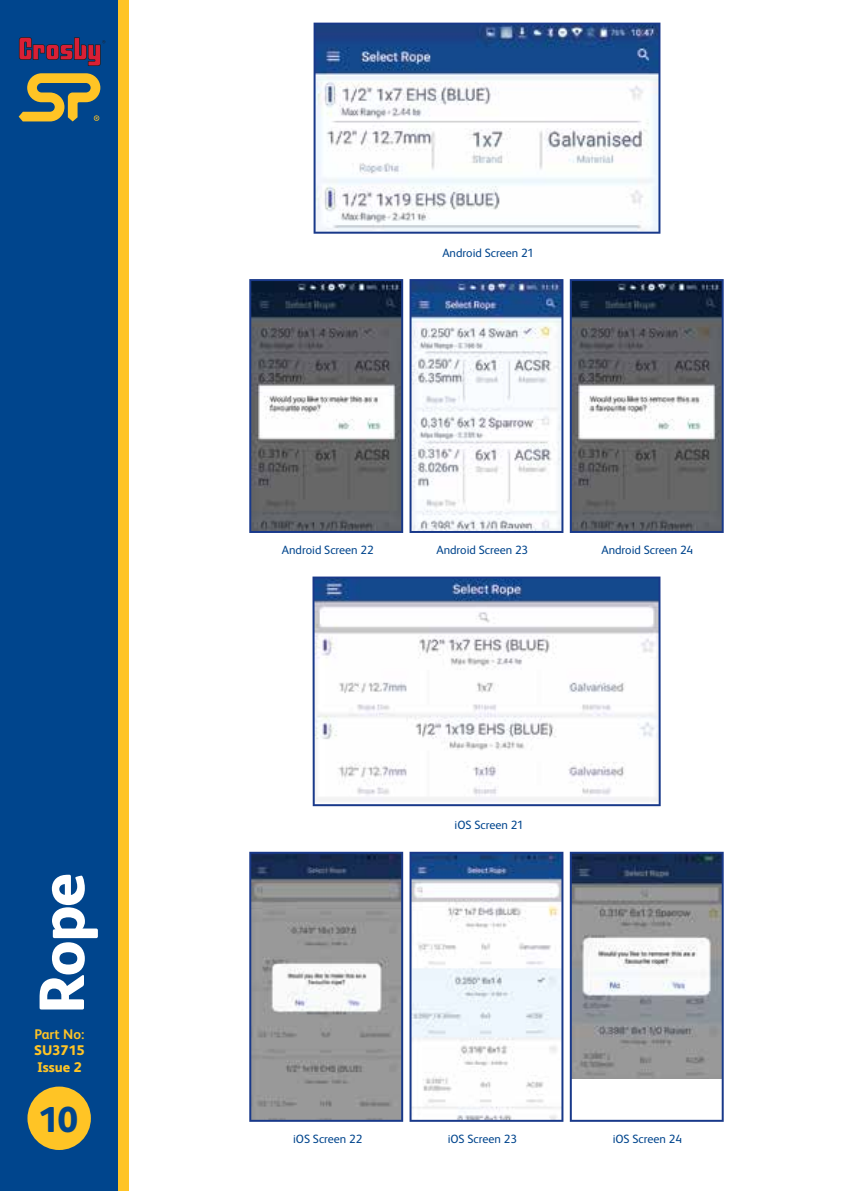
<style>
.page{position:relative;width:842px;height:1191px;background:#fff}
.page>*{position:absolute;margin:0;border:0;box-sizing:border-box;transform-origin:0 0}
.t1{font:800 64px "FS Albert";color:#fff}
.t2{font:800 36px "FS Albert";color:#00458d}
.t3{font:800 14px/16.8px "FS Albert";color:#ffc425}
.t4{font:700 14px "FS Albert";color:#ffc425}
.t5{font:12px "FS Albert";color:#00458d}
</style>
<div class="page">
<div style="left:0;top:0;width:119px;height:1191px;background:#00458d"></div>
<div style="left:119px;top:0;width:10px;height:1191px;background:#ffc425"></div>
<div style="left:27px;top:1086px;width:64px;height:64px;background:#ffc425;border-radius:50%"></div>
<svg style="left:409px;top:279px;width:154px;height:254px"></svg>
<svg style="left:570px;top:279px;width:154px;height:254px;background:#6e727a"></svg>
<svg style="left:249px;top:279px;width:154px;height:254px;background:#6e727a"></svg>
<svg style="left:249px;top:851px;width:154px;height:270px;background:#91949a"></svg>
<svg style="left:409px;top:851px;width:154px;height:270px"></svg>
<svg style="left:570px;top:851px;width:154px;height:270px"></svg>
<svg style="left:314px;top:23px;width:346px;height:211px"></svg>
<svg style="left:312px;top:576px;width:349px;height:230px"></svg>
<svg style="left:19px;top:73px;width:81px;height:48px"></svg>
<svg style="left:19px;top:37px;width:86px;height:29px"></svg>
<h1 class="t1" style="left:24px;top:1014px;width:142px;rotate:-90deg">Rope</h1>
<p class="t4" style="left:34px;top:1025px;width:51px">Part No:</p>
<p class="t3" style="left:34px;top:1042px;width:52px">SU3715<br>Issue 2</p>
<h2 class="t2" style="left:38px;top:1098px;width:42px">10</h2>
<p class="t5" style="left:442px;top:246px;width:93px">Android Screen 21</p>
<p class="t5" style="left:282px;top:543px;width:93px">Android Screen 22</p>
<p class="t5" style="left:436px;top:543px;width:93px">Android Screen 23</p>
<p class="t5" style="left:601px;top:543px;width:93px">Android Screen 24</p>
<p class="t5" style="left:455px;top:818px;width:71px">iOS Screen 21</p>
<p class="t5" style="left:293px;top:1132px;width:71px">iOS Screen 22</p>
<p class="t5" style="left:448px;top:1132px;width:71px">iOS Screen 23</p>
<p class="t5" style="left:613px;top:1132px;width:71px">iOS Screen 24</p>
</div>
